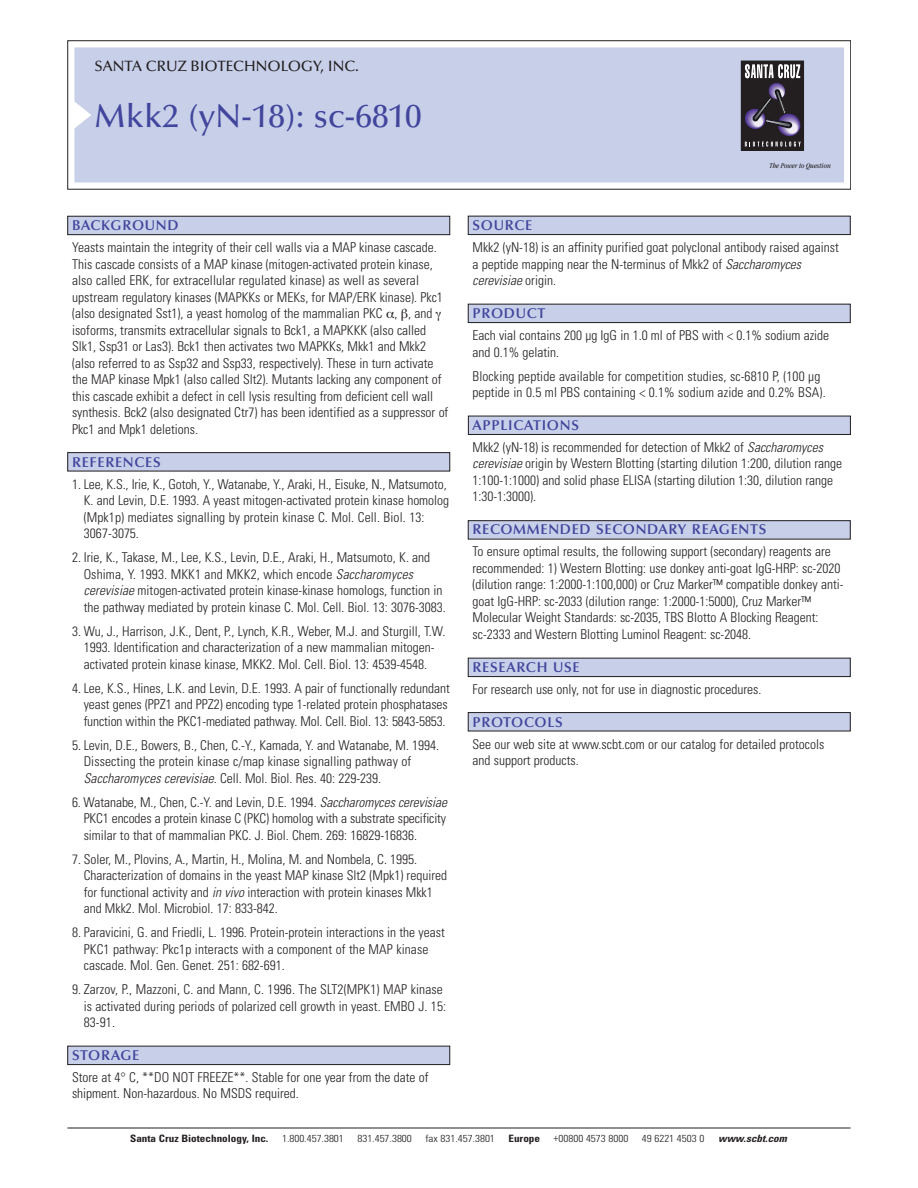
<style>
.page{position:relative;width:918px;height:1188px;background:#fff}
.page>*{position:absolute;margin:0;border:0;box-sizing:border-box;transform-origin:0 0}
.t1{font:500 33px "Optima";color:#41459c}
.t2{font:500 15px "Optima";color:#231f20}
.t3{font:600 14.25px "Optima";letter-spacing:.05em;color:#41459c}
.t4{font:300 condensed 13.5px/16.5px "Univers";color:#231f20}
.t5{font:300 condensed 10.2px "Univers";color:#231f20;scale:1.1 1}
.t6{font:700 condensed 10.2px "Univers";color:#231f20;scale:1.1 1}
.t7{font:italic 700 condensed 10.2px "Univers";color:#231f20;scale:1.1 1}
.t8{font:italic condensed 7.5px "Garamond";color:#231f20}
.s1{font-style:italic}
</style>
<div class="page">
<div style="left:468px;top:216px;width:382px;height:19px;background:#c7cfe9"></div>
<div style="left:468px;top:216px;width:382px;height:19px;border:1px solid #231f20"></div>
<div style="left:468px;top:304px;width:382px;height:19px;background:#c7cfe9"></div>
<div style="left:468px;top:304px;width:382px;height:19px;border:1px solid #231f20"></div>
<div style="left:468px;top:416px;width:382px;height:18px;background:#c7cfe9"></div>
<div style="left:468px;top:416px;width:383px;height:19px;border:1px solid #231f20"></div>
<div style="left:468px;top:521px;width:382px;height:18px;background:#c7cfe9"></div>
<div style="left:468px;top:520px;width:382px;height:19px;border:1px solid #231f20"></div>
<div style="left:468px;top:658px;width:382px;height:19px;background:#c7cfe9"></div>
<div style="left:468px;top:658px;width:382px;height:19px;border:1px solid #231f20"></div>
<div style="left:468px;top:713px;width:382px;height:18px;background:#c7cfe9"></div>
<div style="left:468px;top:712px;width:382px;height:19px;border:1px solid #231f20"></div>
<div style="left:74px;top:47px;width:770px;height:135px;background:#c7cfe9"></div>
<div style="left:741px;top:61px;width:62px;height:89px;background:#231f20"></div>
<div style="left:741px;top:61px;width:63px;height:90px;border:1px solid #231f20"></div>
<svg style="left:741px;top:64px;width:64px;height:83px"></svg>
<hr style="left:68px;top:1128px;width:782px;height:1px;background:#231f20">
<div style="left:68px;top:216px;width:382px;height:19px;background:#c7cfe9"></div>
<div style="left:68px;top:216px;width:382px;height:19px;border:1px solid #231f20"></div>
<div style="left:68px;top:453px;width:382px;height:18px;background:#c7cfe9"></div>
<div style="left:68px;top:452px;width:382px;height:19px;border:1px solid #231f20"></div>
<div style="left:68px;top:1046px;width:382px;height:19px;background:#c7cfe9"></div>
<div style="left:68px;top:1046px;width:382px;height:19px;border:1px solid #231f20"></div>
<p class="t2" style="left:94px;top:60px;width:266px">SANTA CRUZ BIOTECHNOLOGY, INC.</p>
<h1 class="t1" style="left:94px;top:103px;width:329px">Mkk2 (yN-18): sc-6810</h1>
<p class="t3" style="left:72px;top:220px;width:108px">BACKGROUND</p>
<p class="t4" style="left:72px;top:241px;width:378px">Yeasts maintain the integrity of their cell walls via a MAP kinase cascade.<br>This cascade consists of a MAP kinase (mitogen-activated protein kinase, also called ERK, for extracellular regulated kinase) as well as several upstream regulatory kinases (MAPKKs or MEKs, for MAP/ERK kinase). Pkc1 (also designated Sst1), a yeast homolog of the mammalian PKC , , and isoforms, transmits extracellular signals to Bck1, a MAPKKK (also called Slk1, Ssp31 or Las3). Bck1 then activates two MAPKKs, Mkk1 and Mkk2 (also referred to as Ssp32 and Ssp33, respectively). These in turn activate the MAP kinase Mpk1 (also called Slt2). Mutants lacking any component of this cascade exhibit a defect in cell lysis resulting from deficient cell wall synthesis. Bck2 (also designated Ctr7) has been identified as a suppressor of Pkc1 and Mpk1 deletions.</p>
<p class="t3" style="left:72px;top:456px;width:90px">REFERENCES</p>
<p class="t4" style="left:84px;top:477px;width:367px;text-indent:-12px">1. Lee, K.S., Irie, K., Gotoh, Y., Watanabe, Y., Araki, H., Eisuke, N., Matsumoto, K. and Levin, D.E. 1993. A yeast mitogen-activated protein kinase homolog (Mpk1p) mediates signalling by protein kinase C. Mol. Cell. Biol. 13:<br>3067-3075.</p>
<p class="t4" style="left:84px;top:550px;width:364px;text-indent:-12px">2. Irie, K., Takase, M., Lee, K.S., Levin, D.E., Araki, H., Matsumoto, K. and Oshima, Y. 1993. MKK1 and MKK2, which encode <span class="s1">Saccharomyces cerevisiae</span>mitogen-activated protein kinase-kinase homologs, function in the pathway mediated by protein kinase C. Mol. Cell. Biol. 13: 3076-3083.</p>
<p class="t4" style="left:72px;top:624px;width:375px;text-align:center">3. Wu, J., Harrison, J.K., Dent, P., Lynch, K.R., Weber, M.J. and Sturgill, T.W.<br>1993. Identification and characterization of a new mammalian mitogen&shy;activated protein kinase kinase, MKK2. Mol. Cell. Biol. 13: 4539-4548.</p>
<p class="t4" style="left:84px;top:681px;width:368px;text-indent:-12px">4. Lee, K.S., Hines, L.K. and Levin, D.E. 1993. A pair of functionally redundant yeast genes (PPZ1 and PPZ2) encoding type 1-related protein phosphatases function within the PKC1-mediated pathway. Mol. Cell. Biol. 13: 5843-5853.</p>
<p class="t4" style="left:84px;top:738px;width:357px;text-indent:-12px">5. Levin, D.E., Bowers, B., Chen, C.-Y., Kamada, Y. and Watanabe, M. 1994.<br>Dissecting the protein kinase c/map kinase signalling pathway of<br><span class="s1">Saccharomycescerevisiae</span>. Cell. Mol. Biol. Res. 40: 229-239.</p>
<p class="t4" style="left:84px;top:795px;width:368px;text-indent:-12px">6. Watanabe, M., Chen, C.-Y. and Levin, D.E. 1994. <span class="s1">Saccharomyces cerevisiae<br></span>PKC1 encodes a protein kinase C (PKC) homolog with a substrate specificity similar to that of mammalian PKC. J. Biol. Chem. 269: 16829-16836.</p>
<p class="t4" style="left:84px;top:852px;width:365px;text-indent:-12px">7. Soler, M., Plovins, A., Martin, H., Molina, M. and Nombela, C. 1995.<br>Characterization of domains in the yeast MAP kinase Slt2 (Mpk1) required for functional activity and <span class="s1">in vivo</span>interaction with protein kinases Mkk1 and Mkk2. Mol. Microbiol. 17: 833-842.</p>
<p class="t4" style="left:84px;top:925px;width:363px;text-indent:-12px">8. Paravicini, G. and Friedli, L. 1996. Protein-protein interactions in the yeast<br>PKC1 pathway: Pkc1p interacts with a component of the MAP kinase cascade. Mol. Gen. Genet. 251: 682-691.</p>
<p class="t4" style="left:84px;top:982px;width:364px;text-indent:-12px">9. Zarzov, P., Mazzoni, C. and Mann, C. 1996. The SLT2(MPK1) MAP kinase is activated during periods of polarized cell growth in yeast. EMBO J. 15:<br>83-91.</p>
<p class="t3" style="left:72px;top:1049px;width:69px">STORAGE</p>
<p class="t4" style="left:72px;top:1070px;width:358px">Store at 4° C, **DO NOT FREEZE**. Stable for one year from the date of shipment. Non-hazardous. No MSDS required.</p>
<p class="t8" style="left:769px;top:163px;width:63px">The Power to Question</p>
<p class="t3" style="left:473px;top:220px;width:61px">SOURCE</p>
<p class="t4" style="left:473px;top:241px;width:368px">Mkk2 (yN-18) is an affinity purified goat polyclonal antibody raised against a peptide mapping near the N-terminus of Mkk2 of <span class="s1">Saccharomyces cerevisiae</span> o r i g i n .</p>
<p class="t3" style="left:473px;top:307px;width:74px">PRODUCT</p>
<p class="t4" style="left:473px;top:328px;width:358px">Each vial contains 200 µg IgG in 1.0 ml of PBS with &lt; 0.1% sodium azide and 0.1% gelatin.</p>
<p class="t4" style="left:473px;top:369px;width:355px">Blocking peptide available for competition studies, sc-6810 P, (100 µg peptide in 0.5 ml PBS containing &lt; 0.1% sodium azide and 0.2% BSA).</p>
<p class="t3" style="left:473px;top:419px;width:108px">APPLICATIONS</p>
<p class="t4" style="left:473px;top:440px;width:371px">Mkk2 (yN-18) is recommended for detection of Mkk2 of <span class="s1">Saccharomyces cerevisiae</span>origin by Western Blotting (starting dilution 1:200, dilution range 1:100-1:1000) and solid phase ELISA (starting dilution 1:30, dilution range 1:30-1:3000).</p>
<p class="t3" style="left:473px;top:524px;width:295px">RECOMMENDED SECONDARY REAGENTS</p>
<p class="t4" style="left:473px;top:545px;width:372px">To ensure optimal results, the following support (secondary) reagents are recommended: 1) Western Blotting: use donkey anti-goat IgG-HRP: sc-2020 (dilution range: 1:2000-1:100,000) or Cruz Marker™ compatible donkey anti&shy;goat IgG-HRP: sc-2033 (dilution range: 1:2000-1:5000), Cruz Marker™ Molecular Weight Standards: sc-2035, TBS Blotto A Blocking Reagent: sc-2333 and Western Blotting Luminol Reagent: sc-2048.</p>
<p class="t3" style="left:473px;top:661px;width:109px">RESEARCH USE</p>
<p class="t4" style="left:473px;top:682px;width:290px">For research use only, not for use in diagnostic procedures.</p>
<p class="t3" style="left:473px;top:716px;width:92px">PROTOCOLS</p>
<p class="t4" style="left:473px;top:737px;width:353px">See our web site at www.scbt.com or our catalog for detailed protocols and support products.</p>
<p class="t6" style="left:130px;top:1135px;width:127px">Santa Cruz Biotechnology, Inc.</p>
<p class="t5" style="left:282px;top:1135px;width:58px">1.800.457.3801</p>
<p class="t5" style="left:357px;top:1135px;width:51px">831.457.3800</p>
<p class="t5" style="left:425px;top:1135px;width:65px">fax 831.457.3801</p>
<p class="t6" style="left:508px;top:1135px;width:30px">Europe</p>
<p class="t5" style="left:554px;top:1135px;width:69px">+00800 4573 8000</p>
<p class="t5" style="left:642px;top:1135px;width:58px">49 6221 4503 0</p>
<p class="t7" style="left:718px;top:1135px;width:66px">www.scbt.com</p>
</div>
